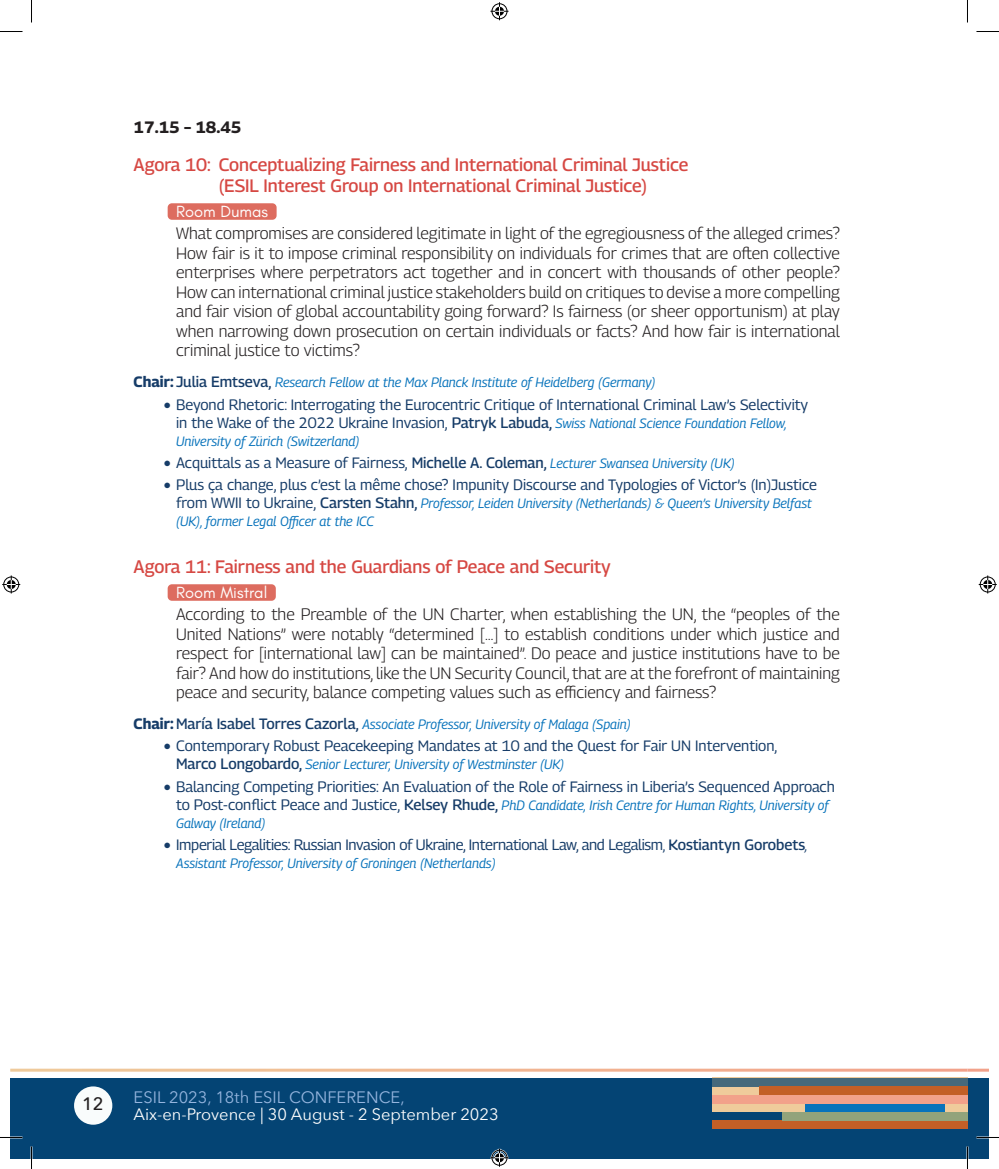
<style>
.page{position:relative;width:999px;height:1169px;background:#fff}
.page>*{position:absolute;margin:0;border:0;box-sizing:border-box;transform-origin:0 0}
.AGORA{font:500 18px "Georama";color:#d64843}
.t1{font:500 18px "Avenir Next";color:#231f20}
.description{font:300 16.5px/19.5px "Georama";color:#231f20;text-align:justify}
.t2{font:16.5px "Avenir Next";color:#fff}
.t3{font:16.5px "Avenir Next";color:#95b5de}
.ROOM{font:16.5px "Glacial Indifference";color:#fff}
.HOUR1{font:700 16.5px "Georama";color:#231f20}
.t4{font:15px "Georama";color:#163c68}
.t5{font:15px "Georama";letter-spacing:-.02em;color:#163c68}
.Chair1{font:italic 13.5px/18px "Georama";color:#0873bb}
.s1{font-weight:700;font-style:normal;font-size:15px;color:#163c68}
.s2{font-weight:500;font-style:normal;font-size:15px;color:#163c68}
.s3{font-style:normal;font-size:15px;color:#163c68}
.s4{font-weight:500}
.s5{font-style:italic;font-size:13.5px;color:#0873bb}
.s6{font-size:13.5px}
.s7{font-style:italic;font-size:13.5px}
</style>
<div class="page">
<div style="left:10px;top:1077px;width:957px;height:81px;background:#044474"></div>
<div style="left:967px;top:1077px;width:21px;height:81px;background:#044474"></div>
<div style="left:74px;top:1086px;width:38px;height:38px;background:#f9fcfc;border-radius:50%"></div>
<div style="left:712px;top:1120px;width:255px;height:9px;background:#c35f26"></div>
<div style="left:712px;top:1077px;width:255px;height:35px;background:#efcb9b"></div>
<div style="left:781px;top:1111px;width:186px;height:9px;background:#92a37b"></div>
<div style="left:712px;top:1077px;width:255px;height:9px;background:#46697b"></div>
<div style="left:805px;top:1103px;width:140px;height:9px;background:#0873bb"></div>
<div style="left:758px;top:1086px;width:209px;height:8px;background:#c35f26"></div>
<div style="left:712px;top:1094px;width:255px;height:9px;background:#f2a18a"></div>
<div style="left:168px;top:203px;width:108px;height:17px;background:#dd6c5f;border-radius:4px"></div>
<div style="left:168px;top:584px;width:108px;height:17px;background:#dd6c5f;border-radius:4px"></div>
<hr style="left:0;top:1136px;width:22px;height:2px;background:#fff">
<hr style="left:976px;top:1136px;width:22px;height:2px;background:#fff">
<hr style="left:966px;top:1146px;width:2px;height:23px;background:#fff">
<svg style="left:0;top:31px;width:22px;height:1px"></svg>
<svg style="left:976px;top:31px;width:22px;height:1px"></svg>
<svg style="left:0;top:1137px;width:22px;height:1px"></svg>
<svg style="left:976px;top:1137px;width:22px;height:1px"></svg>
<svg style="left:31px;top:0;width:1px;height:23px"></svg>
<svg style="left:31px;top:1146px;width:1px;height:23px"></svg>
<svg style="left:967px;top:0;width:1px;height:23px"></svg>
<svg style="left:967px;top:1146px;width:1px;height:23px"></svg>
<svg style="left:490px;top:2px;width:18px;height:18px"></svg>
<svg style="left:490px;top:1148px;width:18px;height:18px"></svg>
<svg style="left:2px;top:575px;width:18px;height:18px"></svg>
<svg style="left:978px;top:575px;width:18px;height:18px"></svg>
<p class="HOUR1" style="left:134px;top:115px;width:109px">17.15 – 18.45</p>
<p class="AGORA" style="left:134px;top:151px;width:556px">Agora 10: Conceptualizing Fairness and International Criminal Justice</p>
<p class="AGORA" style="left:219px;top:172px;width:430px">(ESIL Interest Group on International Criminal Justice)</p>
<p class="ROOM" style="left:176px;top:202px;width:93px">Room Dumas</p>
<p class="description" style="left:176px;top:223px;width:665px">What compromises are considered legitimate in light of the egregiousness of the alleged crimes?<br>How fair is it to impose criminal responsibility on individuals for crimes that are often collective enterprises where perpetrators act together and in concert with thousands of other people?<br>How can international criminal justice stakeholders build on critiques to devise a more compelling and fair vision of global accountability going forward? Is fairness (or sheer opportunism) at play when narrowing down prosecution on certain individuals or facts? And how fair is international criminal justice to victims?</p>
<p class="Chair1" style="left:134px;top:373px;width:523px"><span class="s1">Chair:</span> <span class="s2">Julia Emtseva,</span> Research Fellow at the Max Planck Institute of Heidelberg (Germany)</p>
<p class="t4" style="left:163px;top:393px;width:646px">● Beyond Rhetoric: Interrogating the Eurocentric Critique of International Criminal Law’s Selectivity</p>
<p class="Chair1" style="left:176px;top:413px;width:612px"><span class="s3">in the Wake of the 2022 Ukraine Invasion,</span> <span class="s2">Patryk Labuda,</span> Swiss National Science Foundation Fellow,<br>University of Zürich (Switzerland)</p>
<p class="t4" style="left:163px;top:451px;width:573px">● Acquittals as a Measure of Fairness, <span class="s4">Michelle A. Coleman,</span> <span class="s5">Lecturer Swansea University (UK)</span></p>
<p class="t4" style="left:163px;top:474px;width:655px">● Plus ça change, plus c’est la même chose? Impunity Discourse and Typologies of Victor’s (In)Justice</p>
<p class="Chair1" style="left:176px;top:494px;width:637px"><span class="s3">from WWII to Ukraine,</span> <span class="s2">Carsten Stahn,</span> Professor, Leiden University (Netherlands) &amp; Queen’s University Belfast (UK), former Legal Officer at the ICC</p>
<p class="AGORA" style="left:134px;top:553px;width:478px">Agora 11: Fairness and the Guardians of Peace and Security</p>
<p class="ROOM" style="left:176px;top:583px;width:93px">Room Mistral</p>
<p class="description" style="left:176px;top:604px;width:665px">According to the Preamble of the UN Charter, when establishing the UN, the “peoples of the United Nations” were notably “determined […] to establish conditions under which justice and respect for [international law] can be maintained”. Do peace and justice institutions have to be fair? And how do institutions, like the UN Security Council, that are at the forefront of maintaining peace and security, balance competing values such as efficiency and fairness?</p>
<p class="Chair1" style="left:134px;top:715px;width:499px"><span class="s1">Chair:</span> <span class="s2">María Isabel Torres Cazorla,</span> Associate Professor, University of Malaga (Spain)</p>
<p class="t4" style="left:163px;top:735px;width:615px">● Contemporary Robust Peacekeeping Mandates at 10 and the Quest for Fair UN Intervention,</p>
<p class="Chair1" style="left:176px;top:755px;width:389px"><span class="s2">Marco Longobardo,</span> Senior Lecturer, University of Westminster (UK)</p>
<p class="t4" style="left:163px;top:775px;width:673px">● Balancing Competing Priorities: An Evaluation of the Role of Fairness in Liberia’s Sequenced Approach</p>
<p class="Chair1" style="left:176px;top:796px;width:654px"><span class="s3">to Post-conflict Peace and Justice,</span> <span class="s2">Kelsey Rhude,</span> PhD Candidate, Irish Centre for Human Rights, University of<br>Galway (Ireland)</p>
<p class="t5" style="left:163px;top:833px;width:645px">● Imperial Legalities: Russian Invasion of Ukraine, International Law, and Legalism<span class="s6">,</span> <span class="s4">Kostiantyn Gorobets</span><span class="s7">,</span></p>
<p class="Chair1" style="left:176px;top:854px;width:321px">Assistant Professor, University of Groningen (Netherlands)</p>
<p class="t1" style="left:82px;top:1088px;width:23px">12</p>
<p class="t3" style="left:134px;top:1083px;width:272px">ESIL 2023, 18th ESIL CONFERENCE,</p>
<p class="t2" style="left:134px;top:1100px;width:366px">Aix-en-Provence | 30 August - 2 September 2023</p>
</div>
